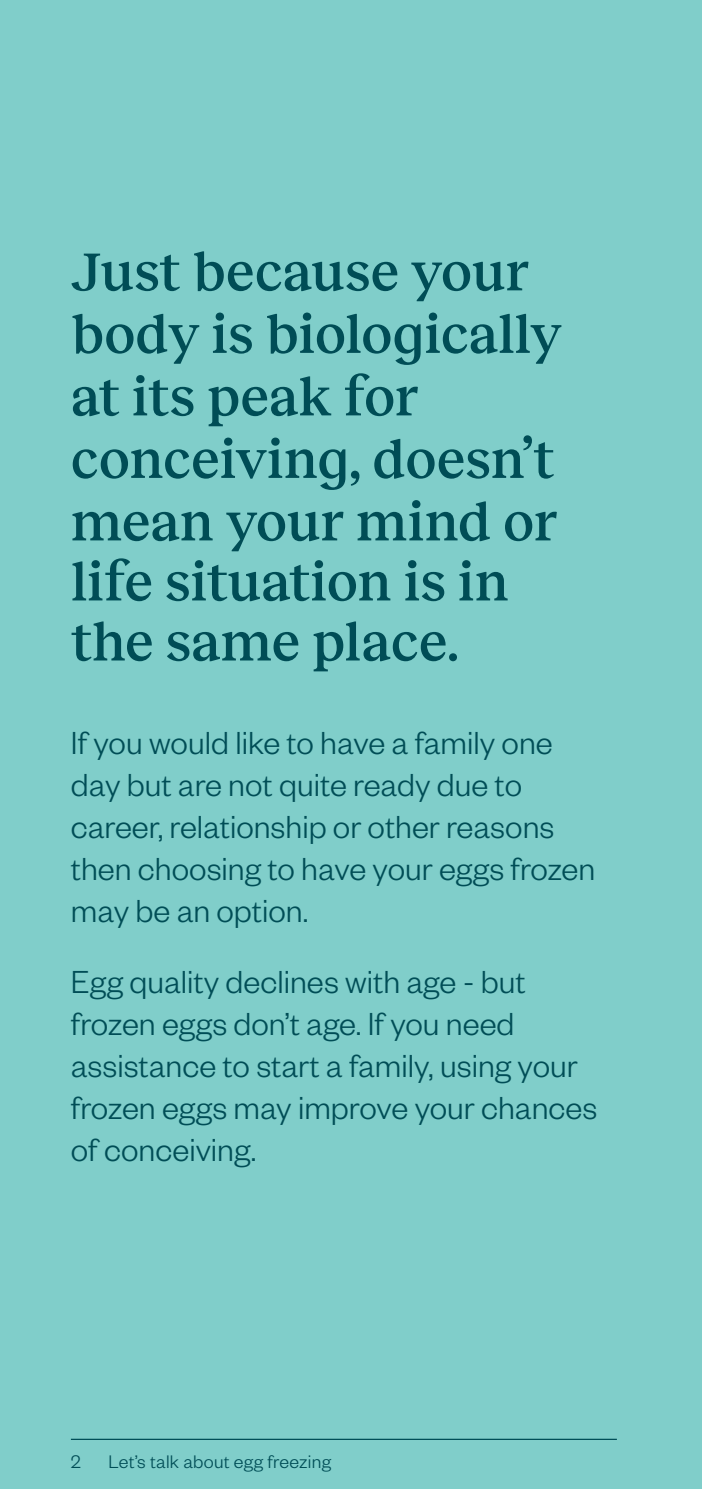
<style>
.page{position:relative;width:702px;height:1489px;background:#fff}
.page>*{position:absolute;margin:0;border:0;box-sizing:border-box;transform-origin:0 0}
.t1{font:500 55px/61.8px "Reckless";color:#004d56}
.t2{font:300 35px/42px "Founders Grotesk";color:#004d56}
.t3{font:300 20px "Founders Grotesk";letter-spacing:.015em;color:#004d56}
</style>
<div class="page">
<div style="left:0;top:0;width:702px;height:1488px;background:#80ceca"></div>
<hr style="left:71px;top:1438px;width:546px;height:1px;background:#004d56">
<h1 class="t1" style="left:71px;top:238px;width:492px">Just because your body is biologically at its peak for conceiving, doesn’t mean your mind or life situation is in the same place.</h1>
<p class="t2" style="left:71px;top:720px;width:526px">If you would like to have a family one day but are not quite ready due to career, relationship or other reasons then choosing to have your eggs frozen may be an option.</p>
<p class="t2" style="left:71px;top:958px;width:528px">Egg quality declines with age - but frozen eggs don’t age. If you need assistance to start a family, using your frozen eggs may improve your chances of conceiving.</p>
<p class="t3" style="left:71px;top:1449px;width:11px">2</p>
<p class="t3" style="left:108px;top:1449px;width:224px">Let’s talk about egg freezing</p>
</div>
